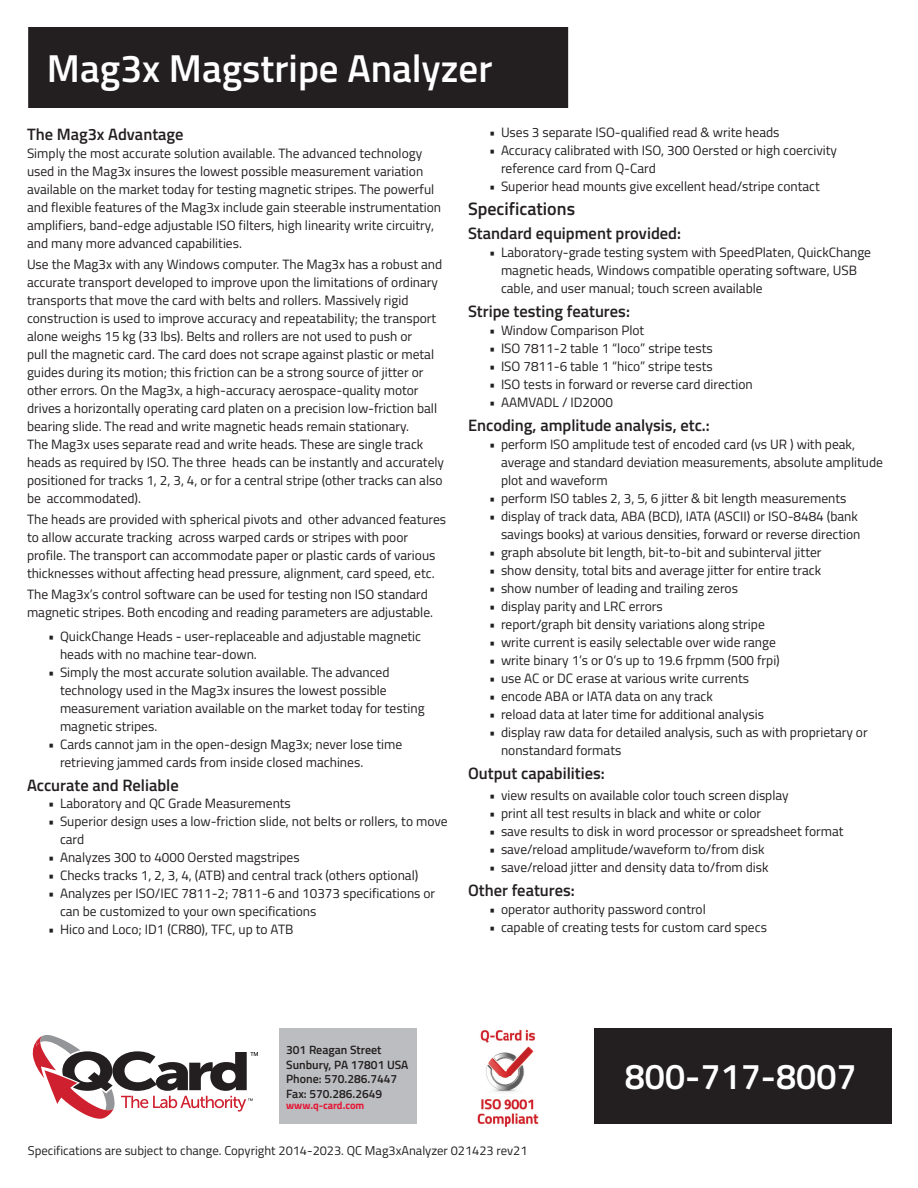
<style>
.page{position:relative;width:918px;height:1188px;background:#fff}
.page>*{position:absolute;margin:0;border:0;box-sizing:border-box;transform-origin:0 0}
.t1{font:600 39px "Titillium Web";color:#fff}
.t2{font:600 36px "Titillium Web";color:#fff}
.t3{font:600 18px "Titillium Web";color:#231f20}
.t4{font:600 16.5px "Titillium Web";color:#231f20}
.t5{font:13.5px/18px "Titillium Web";color:#231f20}
.t6{font:12.75px "Titillium Web";color:#231f20}
.t7{font:600 12px/14.4px "Titillium Web";color:#231f20}
.t8{font:700 10.5px "Titillium Web";color:#e51836}
</style>
<div class="page">
<div style="left:29px;top:28px;width:538px;height:79px;background:#231f20"></div>
<div style="left:28px;top:27px;width:540px;height:81px;border:2px solid #231f20"></div>
<div style="left:595px;top:1029px;width:297px;height:95px;background:#231f20"></div>
<div style="left:279px;top:1029px;width:138px;height:95px;background:#bcbdc0"></div>
<svg style="left:32px;top:1035px;width:226px;height:84px"></svg>
<img style="left:477px;top:1029px;width:62px;height:98px">
<h1 class="t1" style="left:47px;top:39px;width:447px">Mag3x Magstripe Analyzer</h1>
<p class="t4" style="left:27px;top:122px;width:158px">The Mag3x Advantage</p>
<p class="t5" style="left:27px;top:144px;width:416px">Simply the most accurate solution available. The advanced technology used in the Mag3x insures the lowest possible measurement variation available on the market today for testing magnetic stripes. The powerful and flexible features of the Mag3x include gain steerable instrumentation amplifiers, band-edge adjustable ISO filters, high linearity write circuitry, and many more advanced capabilities.</p>
<p class="t5" style="left:27px;top:255px;width:419px">Use the Mag3x with any Windows computer. The Mag3x has a robust and accurate transport developed to improve upon the limitations of ordinary transports that move the card with belts and rollers. Massively rigid construction is used to improve accuracy and repeatability; the transport alone weighs 15 kg (33 lbs). Belts and rollers are not used to push or<br>pull the magnetic card. The card does not scrape against plastic or metal guides during its motion; this friction can be a strong source of jitter or other errors. On the Mag3x, a high-accuracy aerospace-quality motor drives a horizontally operating card platen on a precision low-friction ball bearing slide. The read and write magnetic heads remain stationary.<br>The Mag3x uses separate read and write heads. These are single track heads as required by ISO. The three heads can be instantly and accurately positioned for tracks 1, 2, 3, 4, or for a central stripe (other tracks can also be accommodated).</p>
<p class="t5" style="left:27px;top:510px;width:421px">The heads are provided with spherical pivots and other advanced features to allow accurate tracking across warped cards or stripes with poor profile. The transport can accommodate paper or plastic cards of various thicknesses without affecting head pressure, alignment, card speed, etc.</p>
<p class="t5" style="left:27px;top:585px;width:408px">The Mag3x’s control software can be used for testing non ISO standard magnetic stripes. Both encoding and reading parameters are adjustable.</p>
<p class="t5" style="left:60px;top:627px;width:363px;text-indent:-12px">• QuickChange Heads - user-replaceable and adjustable magnetic heads with no machine tear-down.</p>
<p class="t5" style="left:60px;top:663px;width:366px;text-indent:-12px">• Simply the most accurate solution available. The advanced technology used in the Mag3x insures the lowest possible measurement variation available on the market today for testing magnetic stripes.</p>
<p class="t5" style="left:60px;top:735px;width:344px;text-indent:-12px">• Cards cannot jam in the open-design Mag3x; never lose time retrieving jammed cards from inside closed machines.</p>
<p class="t4" style="left:27px;top:773px;width:153px">Accurate and Reliable</p>
<p class="t5" style="left:48px;top:793px;width:244px">• Laboratory and QC Grade Measurements</p>
<p class="t5" style="left:60px;top:811px;width:389px;text-indent:-12px">• Superior design uses a low-friction slide, not belts or rollers, to move card</p>
<p class="t5" style="left:48px;top:847px;width:253px">• Analyzes 300 to 4000 Oersted magstripes</p>
<p class="t5" style="left:48px;top:865px;width:372px">• Checks tracks 1, 2, 3, 4, (ATB) and central track (others optional)</p>
<p class="t5" style="left:60px;top:883px;width:377px;text-indent:-12px">• Analyzes per ISO/IEC 7811-2; 7811-6 and 10373 specifications or can be customized to your own specifications</p>
<p class="t5" style="left:48px;top:919px;width:247px">• Hico and Loco; ID1 (CR80), TFC, up to ATB</p>
<p class="t5" style="left:489px;top:122px;width:292px">• Uses 3 separate ISO-qualified read &amp; write heads</p>
<p class="t5" style="left:501px;top:140px;width:338px;text-indent:-12px">• Accuracy calibrated with ISO, 300 Oersted or high coercivity reference card from Q-Card</p>
<p class="t5" style="left:489px;top:176px;width:332px">• Superior head mounts give excellent head/stripe contact</p>
<h3 class="t3" style="left:468px;top:195px;width:109px">Specifications</h3>
<p class="t4" style="left:468px;top:221px;width:215px">Standard equipment provided:</p>
<p class="t5" style="left:501px;top:242px;width:372px;text-indent:-12px">• Laboratory-grade testing system with SpeedPlaten, QuickChange magnetic heads, Windows compatible operating software, USB cable, and user manual; touch screen available</p>
<p class="t4" style="left:468px;top:299px;width:163px">Stripe testing features:</p>
<p class="t5" style="left:489px;top:320px;width:157px">• Window Comparison Plot</p>
<p class="t5" style="left:489px;top:338px;width:225px">• ISO 7811-2 table 1 “loco” stripe tests</p>
<p class="t5" style="left:489px;top:356px;width:225px">• ISO 7811-6 table 1 “hico” stripe tests</p>
<p class="t5" style="left:489px;top:374px;width:265px">• ISO tests in forward or reverse card direction</p>
<p class="t5" style="left:489px;top:392px;width:125px">• AAMVADL / ID2000</p>
<p class="t4" style="left:468px;top:413px;width:243px">Encoding, amplitude analysis, etc.:</p>
<p class="t5" style="left:501px;top:434px;width:383px;text-indent:-12px">• perform ISO amplitude test of encoded card (vs UR ) with peak, average and standard deviation measurements, absolute amplitude plot and waveform</p>
<p class="t5" style="left:489px;top:488px;width:359px">• perform ISO tables 2, 3, 5, 6 jitter &amp; bit length measurements</p>
<p class="t5" style="left:489px;top:506px;width:373px;text-align:right">• display of track data, ABA (BCD), IATA (ASCII) or ISO-8484 (bank savings books) at various densities, forward or reverse direction</p>
<p class="t5" style="left:489px;top:542px;width:334px">• graph absolute bit length, bit-to-bit and subinterval jitter</p>
<p class="t5" style="left:489px;top:560px;width:334px">• show density, total bits and average jitter for entire track</p>
<p class="t5" style="left:489px;top:578px;width:250px">• show number of leading and trailing zeros</p>
<p class="t5" style="left:489px;top:596px;width:175px">• display parity and LRC errors</p>
<p class="t5" style="left:489px;top:614px;width:277px">• report/graph bit density variations along stripe</p>
<p class="t5" style="left:489px;top:632px;width:288px">• write current is easily selectable over wide range</p>
<p class="t5" style="left:489px;top:650px;width:292px">• write binary 1’s or 0’s up to 19.6 frpmm (500 frpi)</p>
<p class="t5" style="left:489px;top:668px;width:262px">• use AC or DC erase at various write currents</p>
<p class="t5" style="left:489px;top:686px;width:225px">• encode ABA or IATA data on any track</p>
<p class="t5" style="left:489px;top:704px;width:277px">• reload data at later time for additional analysis</p>
<p class="t5" style="left:501px;top:722px;width:368px;text-indent:-12px">• display raw data for detailed analysis, such as with proprietary or nonstandard formats</p>
<p class="t4" style="left:468px;top:761px;width:138px">Output capabilities:</p>
<p class="t5" style="left:489px;top:785px;width:301px">• view results on available color touch screen display</p>
<p class="t5" style="left:489px;top:803px;width:274px">• print all test results in black and white or color</p>
<p class="t5" style="left:489px;top:821px;width:356px">• save results to disk in word processor or spreadsheet format</p>
<p class="t5" style="left:489px;top:839px;width:277px">• save/reload amplitude/waveform to/from disk</p>
<p class="t5" style="left:489px;top:857px;width:281px">• save/reload jitter and density data to/from disk</p>
<p class="t4" style="left:468px;top:878px;width:108px">Other features:</p>
<p class="t5" style="left:489px;top:899px;width:218px">• operator authority password control</p>
<p class="t5" style="left:489px;top:917px;width:279px">• capable of creating tests for custom card specs</p>
<p class="t7" style="left:286px;top:1042px;width:124px">301 Reagan Street<br>Sunbury, PA 17801 USA<br>Phone: 570.286.7447<br>Fax: 570.286.2649</p>
<p class="t8" style="left:286px;top:1097px;width:80px">www.q-card.com</p>
<p class="t6" style="left:28px;top:1141px;width:501px">Specifications are subject to change. Copyright 2014-2023. QC Mag3xAnalyzer 021423 rev21</p>
<h2 class="t2" style="left:625px;top:1050px;width:233px">800-717-8007</h2>
</div>
